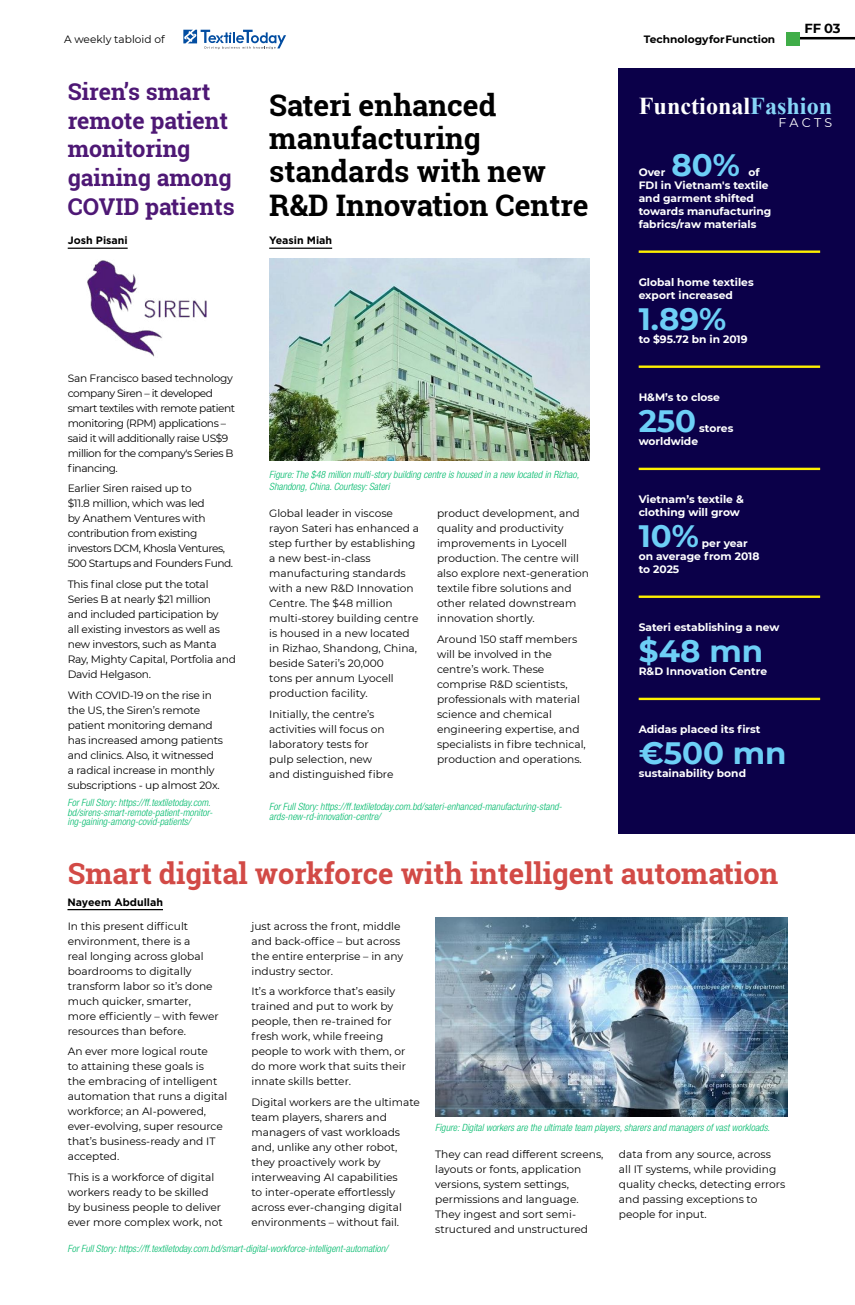
<style>
.page{position:relative;width:855px;height:1305px;background:#fff}
.page>*{position:absolute;margin:0;border:0;box-sizing:border-box;transform-origin:0 0}
.t1{font:700 30.88px "Montserrat";color:#6dcff6}
.t2{font:700 29.75px/33.4px "Roboto Slab";color:#000}
.t3{font:700 29.12px "Roboto Slab";color:#d24a46}
.t4{font:700 24.12px "Times New Roman";color:#fff}
.t5{font:700 23.12px/28.9px "Roboto Slab";color:#4e1875}
.t6{font:700 13.12px "Montserrat";color:#000}
.t7{font:12.62px "Montserrat";letter-spacing:.255em;color:#fff}
.t8{font:700 10.75px/12.9px "Montserrat";color:#fff}
.t9{font:10.62px/15px "Montserrat";color:#000}
.t10{font:10.62px/15px "Montserrat";letter-spacing:-.02em;color:#000}
.t11{font:10.62px/15px "Montserrat";letter-spacing:-.04em;color:#000}
.t12{font:700 10.62px "Gotham";color:#000}
.t13{font:700 10.62px "Montserrat";color:#000}
.t14{font:italic 300 condensed 10px/9.5px "Helvetica Neue LT Pro";color:#00ba6c}
.s1{color:#87d5f7}
</style>
<div class="page">
<hr style="left:790px;top:37px;width:65px;height:2px;background:#000">
<div style="left:786px;top:32px;width:14px;height:14px;background:#40ad48"></div>
<svg style="left:183px;top:30px;width:103px;height:19px"></svg>
<div style="left:619px;top:69px;width:236px;height:765px;background:#0b0049"></div>
<hr style="left:639px;top:251px;width:181px;height:2px;background:#fff100">
<hr style="left:639px;top:366px;width:181px;height:2px;background:#fff100">
<hr style="left:639px;top:468px;width:181px;height:2px;background:#fff100">
<hr style="left:639px;top:596px;width:181px;height:2px;background:#fff100">
<hr style="left:639px;top:698px;width:181px;height:2px;background:#fff100">
<hr style="left:68px;top:909px;width:95px;height:1px;background:#000">
<hr style="left:68px;top:248px;width:60px;height:1px;background:#000">
<hr style="left:269px;top:248px;width:63px;height:1px;background:#000">
<img style="left:87px;top:260px;width:120px;height:97px">
<img style="left:269px;top:258px;width:321px;height:203px">
<img style="left:435px;top:918px;width:353px;height:199px">
<p class="t9" style="left:64px;top:32px;width:102px">A weekly tabloid of</p>
<p class="t13" style="left:644px;top:32px;width:133px">Technology for Function</p>
<p class="t6" style="left:805px;top:19px;width:38px">FF 03</p>
<h3 class="t5" style="left:68px;top:77px;width:168px">Siren’s smart remote patient monitoring gaining among<br>COVID patients</h3>
<p class="t12" style="left:68px;top:234px;width:61px">Josh Pisani</p>
<p class="t12" style="left:269px;top:234px;width:64px">Yeasin Miah</p>
<h2 class="t2" style="left:269px;top:88px;width:321px">Sateri enhanced manufacturing standards with new<br>R&amp;D Innovation Centre</h2>
<p class="t11" style="left:68px;top:370px;width:169px">San Francisco based technology company Siren – it developed smart textiles with remote patient monitoring (RPM) applications – said it will additionally raise US$9 million for the company's Series B financing.</p>
<p class="t11" style="left:68px;top:481px;width:167px">Earlier Siren raised up to<br>$11.8 million, which was led<br>by Anathem Ventures with contribution from existing investors DCM, Khosla Ventures,<br>500 Startups and Founders Fund.</p>
<p class="t10" style="left:68px;top:576px;width:170px">This final close put the total<br>Series B at nearly $21 million<br>and included participation by<br>all existing investors as well as new investors, such as Manta<br>Ray, Mighty Capital, Portfolia and<br>David Helgason.</p>
<p class="t10" style="left:68px;top:687px;width:157px">With COVID-19 on the rise in the US, the Siren’s remote patient monitoring demand has increased among patients and clinics. Also, it witnessed<br>a radical increase in monthly subscriptions - up almost 20x.</p>
<p class="t14" style="left:269px;top:468px;width:311px;line-height:12px">Figure: The $48 million multi-story building centre is housed in a new located in Rizhao,<br>Shandong, China. Courtesy: Sateri</p>
<p class="t9" style="left:269px;top:505px;width:152px">Global leader in viscose rayon Sateri has enhanced a step further by establishing a new best-in-class manufacturing standards with a new R&amp;D Innovation<br>Centre. The $48 million multi-storey building centre is housed in a new located in Rizhao, Shandong, China, beside Sateri’s 20,000<br>tons per annum Lyocell production facility.</p>
<p class="t9" style="left:269px;top:706px;width:126px">Initially, the centre’s activities will focus on laboratory tests for pulp selection, new and distinguished fibre</p>
<p class="t9" style="left:437px;top:505px;width:154px">product development, and quality and productivity improvements in Lyocell production. The centre will also explore next-generation textile fibre solutions and other related downstream innovation shortly.</p>
<p class="t9" style="left:437px;top:631px;width:150px">Around 150 staff members will be involved in the centre’s work. These comprise R&amp;D scientists, professionals with material science and chemical engineering expertise, and specialists in fibre technical, production and operations.</p>
<p class="t14" style="left:68px;top:798px;width:147px">For Full Story: https://ff.textiletoday.com. bd/sirens-smart-remote-patient-monitor&shy;ing-gaining-among-covid-patients/</p>
<p class="t14" style="left:269px;top:802px;width:294px">For Full Story: https://ff.textiletoday.com.bd/sateri-enhanced-manufacturing-stand&shy;ards-new-rd-innovation-centre/</p>
<h3 class="t4" style="left:639px;top:88px;width:195px">Functional<span class="s1">Fashion</span></h3>
<p class="t7" style="left:779px;top:113px;width:55px">FACTS</p>
<h1 class="t1" style="left:671px;top:143px;width:70px">80%</h1>
<p class="t8" style="left:639px;top:166px;width:134px;text-indent:110px">of<br>FDI in Vietnam's textile and garment shifted towards manufacturing fabrics/raw materials</p>
<p class="t8" style="left:639px;top:166px;width:28px">Over</p>
<p class="t8" style="left:639px;top:275px;width:117px">Global home textiles export increased</p>
<p class="t8" style="left:639px;top:332px;width:110px">to $95.72 bn in 2019</p>
<h1 class="t1" style="left:639px;top:297px;width:89px">1.89%</h1>
<p class="t8" style="left:639px;top:390px;width:83px">H&amp;M’s to close</p>
<h1 class="t1" style="left:639px;top:399px;width:59px">250</h1>
<p class="t8" style="left:699px;top:421px;width:36px">stores</p>
<p class="t8" style="left:639px;top:434px;width:61px">worldwide</p>
<p class="t8" style="left:639px;top:492px;width:107px">Vietnam’s textile &amp; clothing will grow</p>
<h1 class="t1" style="left:639px;top:514px;width:62px">10%</h1>
<p class="t8" style="left:639px;top:536px;width:122px;text-indent:63px">per year on average from 2018 to 2025</p>
<p class="t8" style="left:639px;top:620px;width:142px">Sateri establishing a new</p>
<h1 class="t1" style="left:639px;top:629px;width:126px">$48 mn</h1>
<p class="t8" style="left:639px;top:664px;width:130px">R&amp;D Innovation Centre</p>
<p class="t8" style="left:639px;top:723px;width:123px">Adidas placed its first</p>
<h1 class="t1" style="left:639px;top:731px;width:149px">€500 mn</h1>
<p class="t8" style="left:639px;top:766px;width:109px">sustainability bond</p>
<h3 class="t3" style="left:68px;top:854px;width:712px">Smart digital workforce with intelligent automation</h3>
<p class="t12" style="left:68px;top:895px;width:97px">Nayeem Abdullah</p>
<p class="t9" style="left:68px;top:918px;width:153px">In this present difficult environment, there is a<br>real longing across global boardrooms to digitally transform labor so it’s done much quicker, smarter, more efficiently – with fewer resources than before.</p>
<p class="t9" style="left:68px;top:1044px;width:161px">An ever more logical route<br>to attaining these goals is<br>the embracing of intelligent automation that runs a digital workforce; an AI-powered, ever-evolving, super resource that’s business-ready and IT accepted.</p>
<p class="t9" style="left:68px;top:1169px;width:156px">This is a workforce of digital workers ready to be skilled by business people to deliver ever more complex work, not</p>
<p class="t9" style="left:251px;top:918px;width:153px">just across the front, middle and back-office – but across the entire enterprise – in any industry sector.</p>
<p class="t9" style="left:251px;top:984px;width:156px">It’s a workforce that’s easily trained and put to work by people, then re-trained for fresh work, while freeing people to work with them, or do more work that suits their innate skills better.</p>
<p class="t9" style="left:251px;top:1094px;width:170px">Digital workers are the ultimate team players, sharers and managers of vast workloads and, unlike any other robot, they proactively work by interweaving AI capabilities<br>to inter-operate effortlessly across ever-changing digital environments – without fail.</p>
<p class="t14" style="left:68px;top:1244px;width:322px">For Full Story: https://ff.textiletoday.com.bd/smart-digital-workforce-intelligent-automation/</p>
<p class="t14" style="left:435px;top:1123px;width:336px">Figure: Digital workers are the ultimate team players, sharers and managers of vast workloads.</p>
<p class="t9" style="left:435px;top:1147px;width:170px">They can read different screens, layouts or fonts, application versions, system settings, permissions and language.<br>They ingest and sort semi&shy;structured and unstructured</p>
<p class="t9" style="left:619px;top:1147px;width:168px">data from any source, across all IT systems, while providing quality checks, detecting errors and passing exceptions to people for input.</p>
</div>
